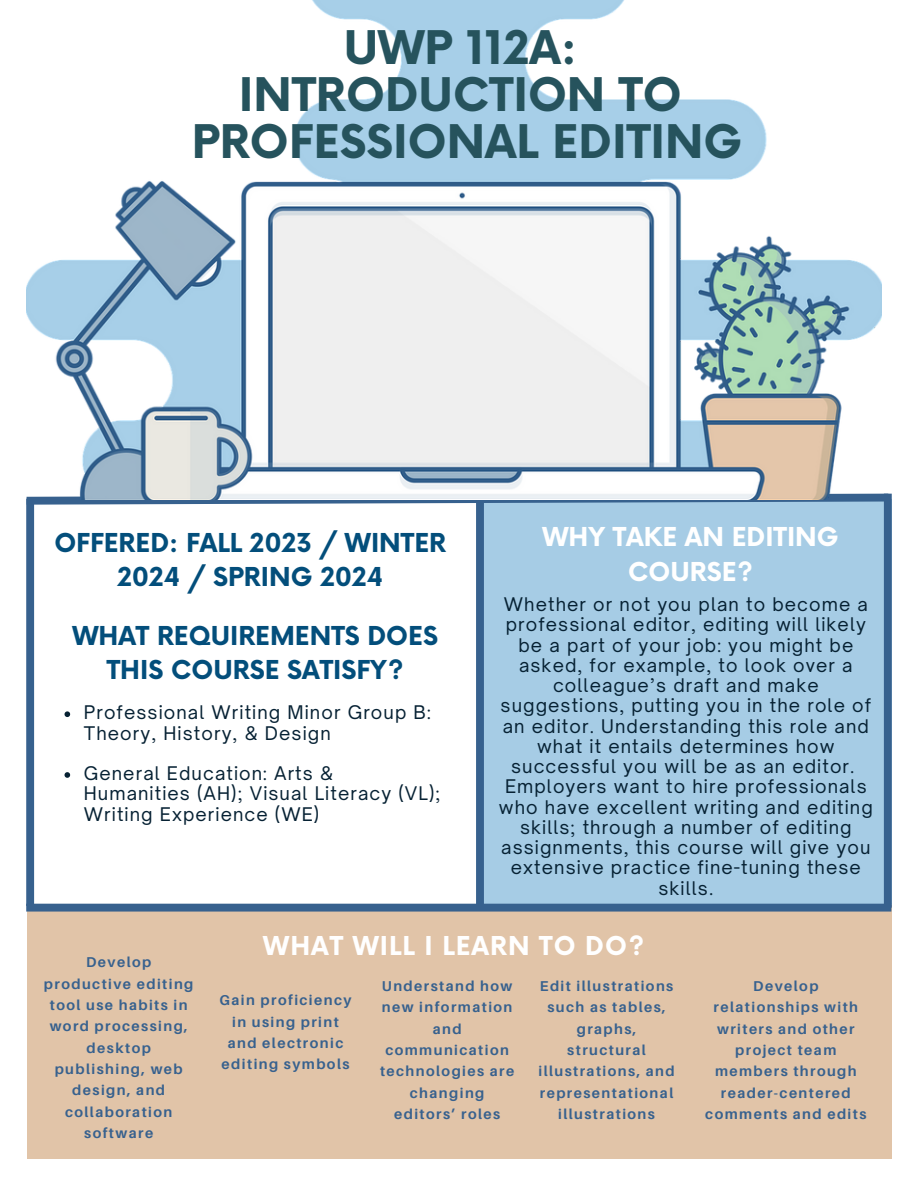
<style>
.page{position:relative;width:918px;height:1188px;background:#fff}
.page>*{position:absolute;margin:0;border:0;box-sizing:border-box;transform-origin:0 0}
.t1{font:700 45.15px/47.2px "Now";color:#26535d;text-align:center}
.t2{font:700 25.35px/34.8px "Now";color:#034e7b;text-align:center}
.t3{font:700 25.35px/34.8px "Now";color:#fff;text-align:center}
.t4{font:700 25.35px "Now";letter-spacing:.04em;color:#fff}
.t5{font:18px/20.2px "Open Sauce One";letter-spacing:.06em;color:#062133}
.t6{font:700 14.25px/21.3px "Aileron";letter-spacing:.1em;color:#37618e;text-align:center}
</style>
<div class="page">
<div style="left:480px;top:500px;width:412px;height:404px;background:#a6cce5"></div>
<div style="left:27px;top:905px;width:865px;height:254px;background:#e1c4a8"></div>
<svg style="left:26px;top:493px;width:866px;height:16px"></svg>
<div style="left:476px;top:498px;width:8px;height:407px;background:#37618e"></div>
<div style="left:26px;top:499px;width:8px;height:407px;background:#37618e"></div>
<div style="left:884px;top:494px;width:8px;height:414px;background:#37618e"></div>
<div style="left:26px;top:904px;width:865px;height:8px;background:#37618e"></div>
<img style="left:27px;top:0;width:855px;height:499px">
<svg style="left:65px;top:711px;width:5px;height:6px"></svg>
<svg style="left:65px;top:772px;width:5px;height:6px"></svg>
<h1 class="t1" style="left:192px;top:27px;width:552px">UWP 112A:<br>INTRODUCTION TO<br>PROFESSIONAL EDITING</h1>
<h2 class="t2" style="left:54px;top:527px;width:393px">OFFERED: FALL 2023 / WINTER<br>2024 / SPRING 2024</h2>
<h2 class="t2" style="left:72px;top:620px;width:367px">WHAT REQUIREMENTS DOES<br>THIS COURSE SATISFY?</h2>
<p class="t5" style="left:84px;top:702px;width:348px">Professional Writing Minor Group B:<br>Theory, History, &amp; Design</p>
<p class="t5" style="left:84px;top:763px;width:358px">General Education: Arts &amp;<br>Humanities (AH); Visual Literacy (VL);<br>Writing Experience (WE)</p>
<h2 class="t3" style="left:543px;top:521px;width:298px">WHY TAKE AN EDITING<br>COURSE?</h2>
<p class="t5" style="left:499px;top:594px;width:375px;text-align:center">Whether or not you plan to become a professional editor, editing will likely be a part of your job: you might be asked, for example, to look over a colleague’s draft and make suggestions, putting you in the role of an editor. Understanding this role and what it entails determines how successful you will be as an editor.<br>Employers want to hire professionals who have excellent writing and editing skills; through a number of editing assignments, this course will give you extensive practice fine-tuning these skills.</p>
<p class="t6" style="left:44px;top:951px;width:151px">Develop productive editing tool use habits in word processing, desktop publishing, web design, and collaboration software</p>
<h2 class="t4" style="left:263px;top:932px;width:383px">WHAT WILL I LEARN TO DO?</h2>
<p class="t6" style="left:220px;top:989px;width:133px">Gain proficiency in using print and electronic editing symbols</p>
<p class="t6" style="left:380px;top:975px;width:136px">Understand how new information and communication technologies are changing editors’ roles</p>
<p class="t6" style="left:539px;top:975px;width:138px">Edit illustrations such as tables, graphs, structural illustrations, and representational illustrations</p>
<p class="t6" style="left:705px;top:975px;width:163px">Develop relationships with writers and other project team members through reader-centered comments and edits</p>
</div>
